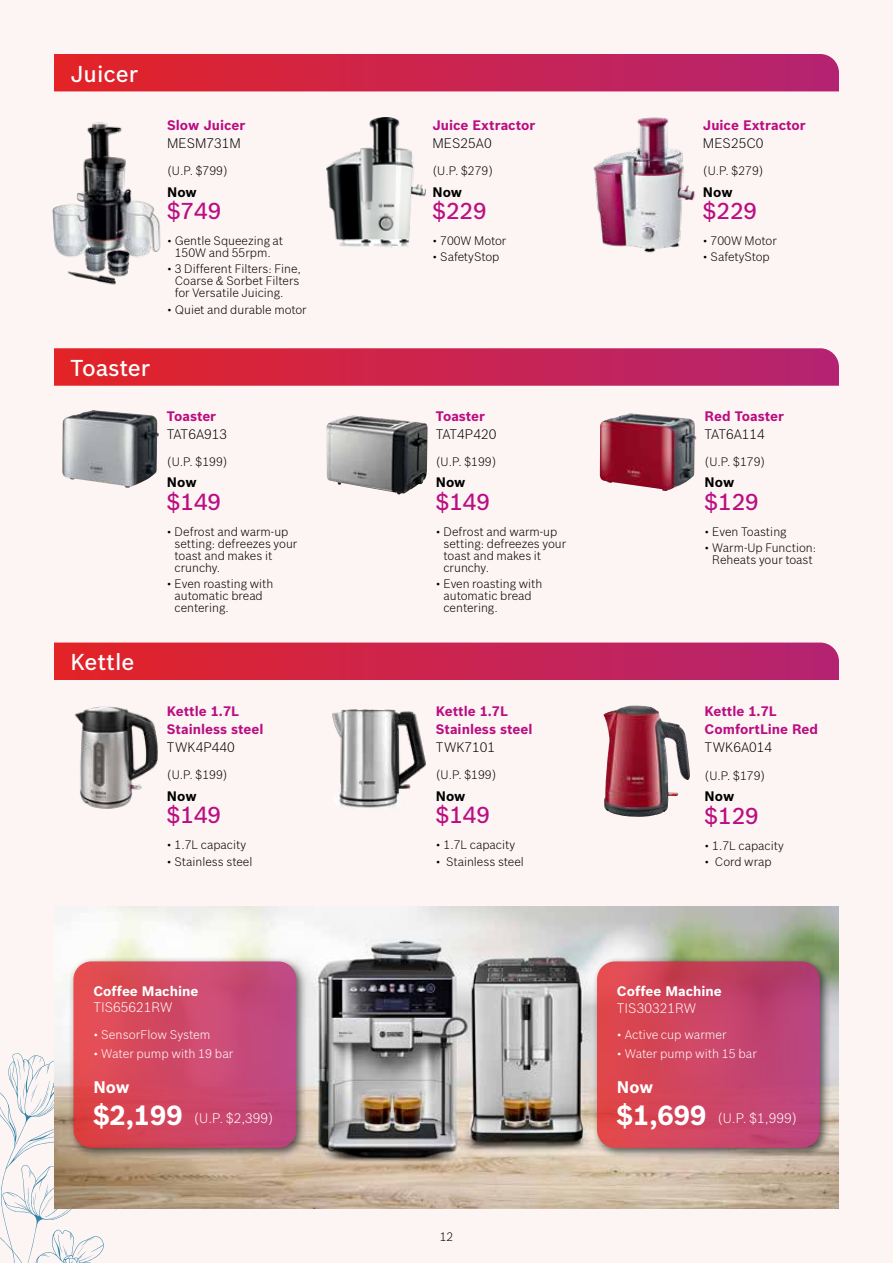
<style>
.page{position:relative;width:893px;height:1263px;background:#fdf5f4}
.page>*{position:absolute;margin:0;border:0;box-sizing:border-box;transform-origin:0 0}
.t1{font:500 22.5px "Bosch Sans";color:#ba0e82}
.t2{font:500 22.5px "Bosch Sans";color:#fff}
.t3{font:700 16.5px "Bosch Sans";letter-spacing:-.005em;color:#fff}
.t4{font:700 13.5px/18px "Bosch Sans";color:#ba0e82}
.t5{font:300 13.5px "Bosch Sans";color:#000}
.t6{font:300 13.5px "Bosch Sans";color:#fff}
.t7{font:700 13.5px "Bosch Sans";letter-spacing:-.005em;color:#000}
.t8{font:700 13.5px "Bosch Sans";color:#fff}
.t9{font:300 12.3px "Bosch Sans";color:#fff}
.t10{font:300 12px/12px "Bosch Sans";color:#000}
.s1{font-weight:700;font-size:27px}
</style>
<div class="page">
<svg style="left:0;top:1053px;width:104px;height:210px"></svg>
<img style="left:54px;top:906px;width:785px;height:303px">
<svg style="left:54px;top:54px;width:785px;height:37px;background:#cb244d"></svg>
<svg style="left:54px;top:348px;width:785px;height:38px;background:#cc2750"></svg>
<svg style="left:54px;top:642px;width:785px;height:38px;background:#cc2750"></svg>
<img style="left:593px;top:117px;width:102px;height:136px">
<img style="left:326px;top:117px;width:100px;height:130px">
<img style="left:62px;top:410px;width:97px;height:78px">
<img style="left:326px;top:415px;width:101px;height:79px">
<img style="left:600px;top:413px;width:96px;height:78px">
<img style="left:52px;top:122px;width:109px;height:163px">
<img style="left:74px;top:706px;width:83px;height:103px">
<img style="left:332px;top:710px;width:94px;height:98px">
<img style="left:603px;top:705px;width:87px;height:112px">
<div style="left:68px;top:956px;width:239px;height:203px;background:#000;opacity:.75"></div>
<div style="left:73px;top:961px;width:223px;height:187px;background:linear-gradient(to right,#e24849,#bd4885);border-radius:18px"></div>
<div style="left:592px;top:956px;width:239px;height:203px;background:#000;opacity:.75"></div>
<svg style="left:597px;top:961px;width:223px;height:187px;background:#ca4463"></svg>
<h1 class="t2" style="left:71px;top:60px;width:69px">Juicer</h1>
<p class="t4" style="left:167px;top:116px;width:80px">Slow Juicer</p>
<p class="t5" style="left:167px;top:135px;width:75px">MESM731M</p>
<p class="t10" style="left:167px;top:164px;width:62px">(U.P. $799)</p>
<p class="t7" style="left:167px;top:183px;width:31px">Now</p>
<h1 class="t1" style="left:167px;top:197px;width:56px">$749</h1>
<p class="t10" style="left:167px;top:235px;width:118px;text-align:center">• Gentle Squeezing at<br>150W and 55rpm.</p>
<p class="t10" style="left:175px;top:263px;width:128px;text-indent:-8px">• 3 Different Filters: Fine,<br>Coarse &amp; Sorbet Filters for Versatile Juicing.</p>
<p class="t10" style="left:167px;top:303px;width:141px">• Quiet and durable motor</p>
<p class="t4" style="left:432px;top:116px;width:104px">Juice Extractor</p>
<p class="t5" style="left:432px;top:135px;width:61px">MES25A0</p>
<p class="t10" style="left:432px;top:164px;width:62px">(U.P. $279)</p>
<p class="t7" style="left:432px;top:183px;width:31px">Now</p>
<h1 class="t1" style="left:432px;top:197px;width:56px">$229</h1>
<p class="t10" style="left:432px;top:235px;width:75px">• 700W Motor</p>
<p class="t10" style="left:432px;top:251px;width:68px">• SafetyStop</p>
<p class="t4" style="left:703px;top:116px;width:104px">Juice Extractor</p>
<p class="t5" style="left:703px;top:135px;width:62px">MES25C0</p>
<p class="t10" style="left:703px;top:164px;width:62px">(U.P. $279)</p>
<p class="t7" style="left:703px;top:183px;width:31px">Now</p>
<h1 class="t1" style="left:703px;top:197px;width:56px">$229</h1>
<p class="t10" style="left:703px;top:235px;width:75px">• 700W Motor</p>
<p class="t10" style="left:703px;top:251px;width:68px">• SafetyStop</p>
<h1 class="t2" style="left:71px;top:354px;width:81px">Toaster</h1>
<h1 class="t2" style="left:71px;top:648px;width:65px">Kettle</h1>
<p class="t4" style="left:167px;top:407px;width:51px">Toaster</p>
<p class="t5" style="left:167px;top:426px;width:62px">TAT6A913</p>
<p class="t4" style="left:436px;top:407px;width:51px">Toaster</p>
<p class="t5" style="left:436px;top:426px;width:62px">TAT4P420</p>
<p class="t4" style="left:705px;top:407px;width:81px">Red Toaster</p>
<p class="t5" style="left:705px;top:426px;width:62px">TAT6A114</p>
<p class="t10" style="left:167px;top:455px;width:62px">(U.P. $199)</p>
<p class="t10" style="left:436px;top:455px;width:62px">(U.P. $199)</p>
<p class="t10" style="left:705px;top:455px;width:62px">(U.P. $179)</p>
<p class="t7" style="left:167px;top:474px;width:31px">Now</p>
<p class="t7" style="left:436px;top:474px;width:31px">Now</p>
<p class="t7" style="left:705px;top:474px;width:31px">Now</p>
<h1 class="t1" style="left:167px;top:487px;width:56px">$149</h1>
<h1 class="t1" style="left:436px;top:487px;width:56px">$149</h1>
<h1 class="t1" style="left:705px;top:487px;width:56px">$129</h1>
<p class="t10" style="left:705px;top:525px;width:83px">• Even Toasting</p>
<p class="t10" style="left:705px;top:542px;width:113px;text-align:center">• Warm-Up Function:<br>Reheats your toast</p>
<p class="t10" style="left:175px;top:525px;width:124px;text-indent:-8px">• Defrost and warm-up setting: defreezes your toast and makes it crunchy.</p>
<p class="t10" style="left:175px;top:578px;width:100px;text-indent:-8px">• Even roasting with automatic bread centering.</p>
<p class="t10" style="left:443px;top:525px;width:124px;text-indent:-8px">• Defrost and warm-up setting: defreezes your toast and makes it crunchy.</p>
<p class="t10" style="left:443px;top:578px;width:100px;text-indent:-8px">• Even roasting with automatic bread centering.</p>
<p class="t4" style="left:167px;top:702px;width:98px">Kettle 1.7L<br>Stainless steel</p>
<p class="t5" style="left:167px;top:739px;width:69px">TWK4P440</p>
<p class="t10" style="left:167px;top:768px;width:62px">(U.P. $199)</p>
<p class="t7" style="left:167px;top:787px;width:31px">Now</p>
<h1 class="t1" style="left:167px;top:801px;width:56px">$149</h1>
<p class="t10" style="left:167px;top:839px;width:81px">• 1.7L capacity</p>
<p class="t10" style="left:167px;top:855px;width:87px">• Stainless steel</p>
<p class="t4" style="left:436px;top:702px;width:98px">Kettle 1.7L<br>Stainless steel</p>
<p class="t5" style="left:436px;top:739px;width:61px">TWK7101</p>
<p class="t4" style="left:705px;top:702px;width:115px">Kettle 1.7L<br>ComfortLine Red</p>
<p class="t5" style="left:705px;top:739px;width:69px">TWK6A014</p>
<p class="t10" style="left:436px;top:768px;width:62px">(U.P. $199)</p>
<p class="t10" style="left:705px;top:769px;width:62px">(U.P. $179)</p>
<p class="t7" style="left:436px;top:787px;width:31px">Now</p>
<p class="t7" style="left:705px;top:788px;width:31px">Now</p>
<h1 class="t1" style="left:436px;top:801px;width:56px">$149</h1>
<h1 class="t1" style="left:705px;top:801px;width:56px">$129</h1>
<p class="t10" style="left:705px;top:839px;width:81px">• 1.7L capacity</p>
<p class="t10" style="left:705px;top:856px;width:69px">• ●Cord wrap</p>
<p class="t10" style="left:436px;top:839px;width:81px">• 1.7L capacity</p>
<p class="t10" style="left:436px;top:855px;width:89px">• ●Stainless steel</p>
<p class="t8" style="left:93px;top:983px;width:106px">Coffee Machine</p>
<p class="t6" style="left:93px;top:999px;width:81px">TIS65621RW</p>
<p class="t9" style="left:93px;top:1027px;width:119px">• SensorFlow System</p>
<p class="t9" style="left:93px;top:1046px;width:142px">• Water pump with 19 bar</p>
<p class="t8" style="left:617px;top:983px;width:106px">Coffee Machine</p>
<p class="t6" style="left:617px;top:999px;width:81px">TIS30321RW</p>
<p class="t9" style="left:617px;top:1027px;width:111px">• Active cup warmer</p>
<p class="t9" style="left:617px;top:1046px;width:142px">• Water pump with 15 bar</p>
<h2 class="t3" style="left:93px;top:1077px;width:38px">Now</h2>
<h2 class="t3" style="left:617px;top:1077px;width:38px">Now</h2>
<p class="t6" style="left:93px;top:1109px;width:182px"><span class="s1">$2,199</span> (U.P. $2,399)</p>
<p class="t6" style="left:617px;top:1109px;width:182px"><span class="s1">$1,699</span> (U.P. $1,999)</p>
<p class="t10" style="left:440px;top:1230px;width:15px">12</p>
</div>
